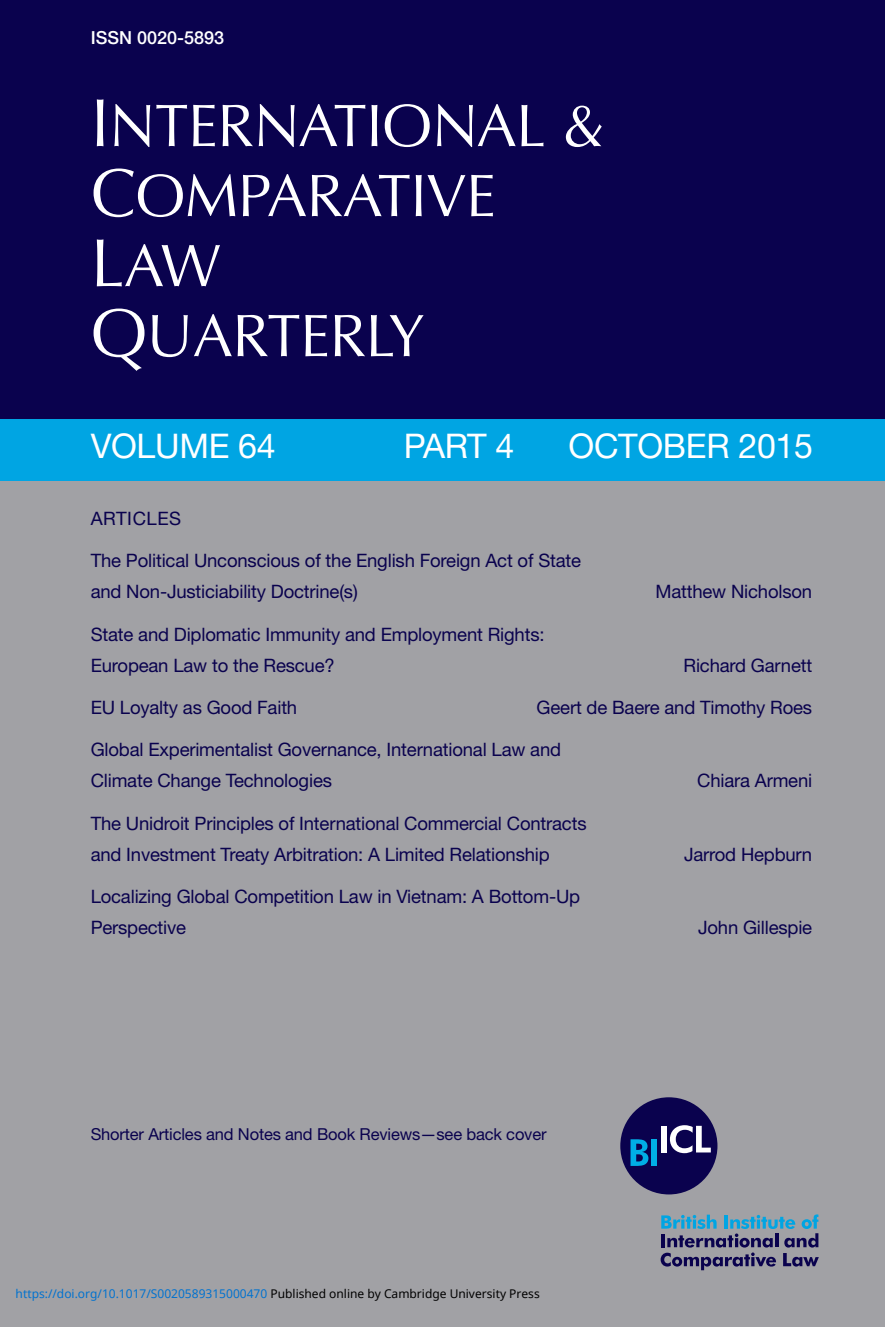
<style>
.page{position:relative;width:885px;height:1327px;background:#fff}
.page>*{position:absolute;margin:0;border:0;box-sizing:border-box;transform-origin:0 0}
.t1{font:60px/70px "Optima";letter-spacing:-.01em;color:#fff}
.t2{font:34px "Helvetica Neue";letter-spacing:-.01em;color:#fff}
.t3{font:18.4px/31px "Helvetica Neue";letter-spacing:-.01em;color:#0a024e}
.t4{font:18.4px "Helvetica Neue";letter-spacing:.03em;color:#0a024e}
.t5{font:500 18px "Helvetica Neue";color:#fff}
.t6{font:16.4px "Helvetica Neue";letter-spacing:-.01em;color:#0a024e}
.t7{font:12px "Noto Sans";color:#0172cf}
.s1{font-size:68px}
.s2{color:#000}
</style>
<div class="page">
<div style="left:0;top:0;width:884px;height:420px;background:#0a024e"></div>
<div style="left:0;top:420px;width:884px;height:62px;background:#00a5e3"></div>
<div style="left:0;top:481px;width:884px;height:846px;background:#a1a1a5"></div>
<svg style="left:660px;top:1214px;width:158px;height:56px"></svg>
<div style="left:620px;top:1097px;width:97px;height:97px;background:#0a024e;border-radius:50%"></div>
<svg style="left:630px;top:1139px;width:18px;height:27px"></svg>
<div style="left:651px;top:1139px;width:6px;height:27px;background:#00aee6"></div>
<div style="left:661px;top:1126px;width:6px;height:26px;background:#fff"></div>
<svg style="left:670px;top:1125px;width:40px;height:28px"></svg>
<p class="t5" style="left:91px;top:31px;width:135px">ISSN 0020-5893</p>
<p class="t1" style="left:91px;top:96px;width:515px"><span class="s1">I</span>NTERNATIONAL &amp;<br><span class="s1">C</span>OMPARATIVE<br><span class="s1">L</span>AW<br><span class="s1">Q</span>UARTERLY</p>
<p class="t2" style="left:91px;top:433px;width:186px">VOLUME 64</p>
<p class="t2" style="left:404px;top:433px;width:112px">PART 4</p>
<p class="t2" style="left:568px;top:433px;width:246px">OCTOBER 2015</p>
<p class="t4" style="left:91px;top:512px;width:92px">ARTICLES</p>
<p class="t3" style="left:91px;top:547px;width:492px">The Political Unconscious of the English Foreign Act of State and Non-Justiciability Doctrine(s)</p>
<p class="t3" style="left:91px;top:620px;width:455px">State and Diplomatic Immunity and Employment Rights:<br>European Law to the Rescue?</p>
<p class="t3" style="left:655px;top:578px;width:158px">Matthew Nicholson</p>
<p class="t3" style="left:683px;top:651px;width:130px">Richard Garnett</p>
<p class="t3" style="left:91px;top:694px;width:208px">EU Loyalty as Good Faith</p>
<p class="t3" style="left:536px;top:694px;width:277px">Geert de Baere and Timothy Roes</p>
<p class="t3" style="left:91px;top:736px;width:472px">Global Experimentalist Governance, International Law and<br>Climate Change Technologies</p>
<p class="t3" style="left:697px;top:767px;width:116px">Chiara Armeni</p>
<p class="t3" style="left:91px;top:809px;width:497px">The Unidroit Principles of International Commercial Contracts and Investment Treaty Arbitration: A Limited Relationship</p>
<p class="t3" style="left:91px;top:883px;width:491px">Localizing Global Competition Law in Vietnam: A Bottom-Up<br>Perspective</p>
<p class="t6" style="left:91px;top:1128px;width:457px">Shorter Articles and Notes and Book Reviews—see back cover</p>
<p class="t7" style="left:16px;top:1285px;width:525px">https://doi.org/10.1017/S0020589315000470 <span class="s2">Published online by Cambridge University Press</span></p>
<p class="t3" style="left:684px;top:840px;width:130px">Jarrod Hepburn</p>
<p class="t3" style="left:698px;top:914px;width:116px">John Gillespie</p>
</div>
